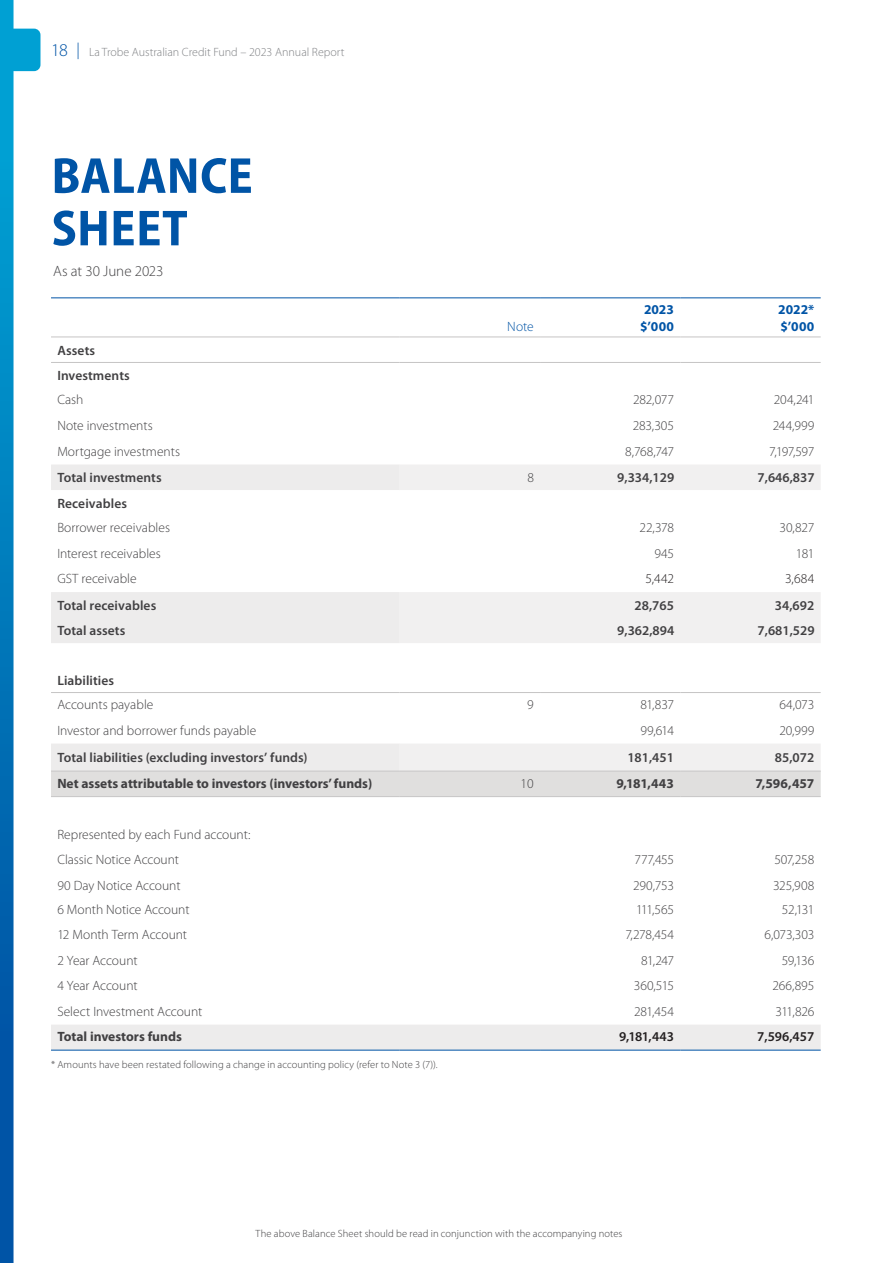
<style>
.page{position:relative;width:893px;height:1263px;background:#fff}
.page>*{position:absolute;margin:0;border:0;box-sizing:border-box;transform-origin:0 0}
.t1{font:700 semi-condensed 51px/52.5px "Myriad Pro";letter-spacing:.01em;color:#0054a6}
.t2{font:300 15px "Myriad Pro";letter-spacing:-.005em;color:#414042}
.t3{font:300 13.5px/25.5px "Myriad Pro";letter-spacing:-.005em;color:#414042}
.t4{font:600 13.5px/25.5px "Myriad Pro";letter-spacing:.005em;color:#414042}
.t5{font:700 13.5px "Myriad Pro";color:#414042}
.t6{font:700 13.5px/16.2px "Myriad Pro";letter-spacing:.005em;color:#0054a6}
.t7{font:600 13.5px "Myriad Pro";color:#231f20}
.t8{font:300 13.5px "Myriad Pro";letter-spacing:.015em;color:#231f20}
.t9{font:300 13.5px "Myriad Pro";color:#0054a6}
.t10{font:300 12px "Myriad Pro";color:#808285}
.t11{font:300 10.5px "Myriad Pro";letter-spacing:.01em;color:#414042}
.s1{font-size:18px;color:#0054a6}
.s2{font-size:16.5px;color:#0054a6}
</style>
<div class="page">
<svg style="left:0;top:0;width:40px;height:1263px"></svg>
<svg style="left:51px;top:465px;width:770px;height:585px"></svg>
<svg style="left:400px;top:465px;width:421px;height:306px"></svg>
<div style="left:51px;top:772px;width:770px;height:24px;background:#e0dfde"></div>
<hr style="left:51px;top:771px;width:349px;height:1px;background:#c6c5c5">
<hr style="left:400px;top:771px;width:140px;height:1px;background:#c6c5c5">
<hr style="left:540px;top:771px;width:140px;height:1px;background:#c6c5c5">
<hr style="left:680px;top:771px;width:141px;height:1px;background:#c6c5c5">
<hr style="left:51px;top:1050px;width:349px;height:1px;background:#0054a6">
<hr style="left:400px;top:1050px;width:140px;height:1px;background:#0054a6">
<hr style="left:540px;top:1050px;width:140px;height:1px;background:#0054a6">
<hr style="left:680px;top:1050px;width:141px;height:1px;background:#0054a6">
<hr style="left:51px;top:298px;width:349px;height:1px;background:#0054a6">
<hr style="left:400px;top:298px;width:140px;height:1px;background:#0054a6">
<hr style="left:540px;top:298px;width:140px;height:1px;background:#0054a6">
<hr style="left:680px;top:298px;width:141px;height:1px;background:#0054a6">
<hr style="left:51px;top:337px;width:349px;height:1px;background:#c6c5c5">
<hr style="left:400px;top:337px;width:140px;height:1px;background:#c6c5c5">
<hr style="left:540px;top:337px;width:140px;height:1px;background:#c6c5c5">
<hr style="left:680px;top:337px;width:141px;height:1px;background:#c6c5c5">
<hr style="left:51px;top:362px;width:349px;height:1px;background:#c6c5c5">
<hr style="left:400px;top:362px;width:140px;height:1px;background:#c6c5c5">
<hr style="left:540px;top:362px;width:140px;height:1px;background:#c6c5c5">
<hr style="left:680px;top:362px;width:141px;height:1px;background:#c6c5c5">
<hr style="left:51px;top:692px;width:349px;height:1px;background:#c6c5c5">
<hr style="left:400px;top:692px;width:140px;height:1px;background:#c6c5c5">
<hr style="left:540px;top:692px;width:140px;height:1px;background:#c6c5c5">
<hr style="left:680px;top:692px;width:141px;height:1px;background:#c6c5c5">
<hr style="left:51px;top:796px;width:349px;height:1px;background:#c6c5c5">
<hr style="left:400px;top:796px;width:140px;height:1px;background:#c6c5c5">
<hr style="left:540px;top:796px;width:140px;height:1px;background:#c6c5c5">
<hr style="left:680px;top:796px;width:141px;height:1px;background:#c6c5c5">
<p class="t10" style="left:51px;top:45px;width:295px"><span class="s1">18</span> <span class="s2">|</span> La Trobe Australian Credit Fund – 2023 Annual Report</p>
<h1 class="t1" style="left:52px;top:148px;width:203px">BALANCE<br>SHEET</h1>
<p class="t2" style="left:53px;top:262px;width:112px">As at 30 June 2023</p>
<p class="t9" style="left:507px;top:318px;width:28px">Note</p>
<p class="t6" style="left:640px;top:301px;width:35px">2023 $’000</p>
<p class="t6" style="left:778px;top:301px;width:38px">2022* $’000</p>
<p class="t4" style="left:57px;top:337px;width:74px">Assets<br>Investments</p>
<p class="t3" style="left:57px;top:387px;width:28px">Cash</p>
<p class="t3" style="left:633px;top:387px;width:42px">282,077</p>
<p class="t3" style="left:774px;top:387px;width:42px">204,241</p>
<p class="t3" style="left:57px;top:413px;width:97px">Note investments</p>
<p class="t3" style="left:633px;top:413px;width:43px">283,305</p>
<p class="t3" style="left:773px;top:413px;width:43px">244,999</p>
<p class="t3" style="left:57px;top:438px;width:124px">Mortgage investments</p>
<p class="t3" style="left:625px;top:438px;width:50px">8,768,747</p>
<p class="t3" style="left:769px;top:438px;width:46px">7,197,597</p>
<p class="t4" style="left:57px;top:465px;width:106px">Total investments</p>
<p class="t3" style="left:527px;top:465px;width:8px">8</p>
<p class="t4" style="left:617px;top:465px;width:59px">9,334,129</p>
<p class="t4" style="left:758px;top:465px;width:59px">7,646,837</p>
<p class="t4" style="left:57px;top:490px;width:71px">Receivables</p>
<p class="t3" style="left:57px;top:515px;width:114px">Borrower receivables</p>
<p class="t3" style="left:639px;top:515px;width:36px">22,378</p>
<p class="t3" style="left:779px;top:515px;width:36px">30,827</p>
<p class="t3" style="left:57px;top:540px;width:105px">Interest receivables</p>
<p class="t3" style="left:654px;top:540px;width:21px">945</p>
<p class="t3" style="left:796px;top:540px;width:20px">181</p>
<p class="t3" style="left:57px;top:566px;width:81px">GST receivable</p>
<p class="t8" style="left:646px;top:570px;width:30px">5,442</p>
<p class="t8" style="left:785px;top:570px;width:31px">3,684</p>
<p class="t4" style="left:57px;top:592px;width:100px">Total receivables</p>
<p class="t4" style="left:635px;top:592px;width:41px">28,765</p>
<p class="t4" style="left:775px;top:592px;width:41px">34,692</p>
<p class="t4" style="left:57px;top:618px;width:70px">Total assets</p>
<p class="t4" style="left:617px;top:618px;width:59px">9,362,894</p>
<p class="t4" style="left:758px;top:618px;width:59px">7,681,529</p>
<p class="t4" style="left:57px;top:668px;width:58px">Liabilities</p>
<p class="t3" style="left:57px;top:692px;width:98px">Accounts payable</p>
<p class="t3" style="left:527px;top:692px;width:8px">9</p>
<p class="t3" style="left:640px;top:692px;width:35px">81,837</p>
<p class="t3" style="left:779px;top:692px;width:36px">64,073</p>
<p class="t3" style="left:57px;top:717px;width:200px">Investor and borrower funds payable</p>
<p class="t3" style="left:641px;top:717px;width:35px">99,614</p>
<p class="t3" style="left:779px;top:717px;width:36px">20,999</p>
<p class="t4" style="left:57px;top:745px;width:252px">Total liabilities (excluding investors’ funds)</p>
<p class="t4" style="left:627px;top:745px;width:48px">181,451</p>
<p class="t4" style="left:775px;top:745px;width:41px">85,072</p>
<p class="t5" style="left:57px;top:774px;width:316px">Net assets attributable to investors (investors’ funds)</p>
<p class="t3" style="left:520px;top:770px;width:15px">10</p>
<p class="t5" style="left:616px;top:774px;width:59px">9,181,443</p>
<p class="t5" style="left:755px;top:774px;width:60px">7,596,457</p>
<p class="t3" style="left:57px;top:821px;width:194px">Represented by each Fund account:<br>Classic Notice Account</p>
<p class="t3" style="left:635px;top:847px;width:41px">777,455</p>
<p class="t3" style="left:774px;top:847px;width:41px">507,258</p>
<p class="t3" style="left:57px;top:872px;width:125px">90 Day Notice Account</p>
<p class="t3" style="left:633px;top:872px;width:42px">290,753</p>
<p class="t3" style="left:773px;top:872px;width:43px">325,908</p>
<p class="t3" style="left:57px;top:897px;width:134px">6 Month Notice Account</p>
<p class="t3" style="left:636px;top:897px;width:39px">111,565</p>
<p class="t3" style="left:782px;top:897px;width:34px">52,131</p>
<p class="t3" style="left:57px;top:922px;width:131px">12 Month Term Account</p>
<p class="t3" style="left:625px;top:922px;width:50px">7,278,454</p>
<p class="t3" style="left:764px;top:922px;width:51px">6,073,303</p>
<p class="t3" style="left:57px;top:947px;width:82px">2 Year Account</p>
<p class="t3" style="left:641px;top:947px;width:34px">81,247</p>
<p class="t3" style="left:782px;top:947px;width:34px">59,136</p>
<p class="t3" style="left:57px;top:973px;width:82px">4 Year Account</p>
<p class="t3" style="left:634px;top:973px;width:42px">360,515</p>
<p class="t3" style="left:772px;top:973px;width:43px">266,895</p>
<p class="t3" style="left:57px;top:998px;width:146px">Select Investment Account</p>
<p class="t3" style="left:634px;top:998px;width:41px">281,454</p>
<p class="t3" style="left:776px;top:998px;width:40px">311,826</p>
<p class="t5" style="left:57px;top:1028px;width:126px">Total investors funds</p>
<p class="t7" style="left:619px;top:1028px;width:56px">9,181,443</p>
<p class="t7" style="left:757px;top:1028px;width:59px">7,596,457</p>
<p class="t11" style="left:51px;top:1058px;width:388px">* Amounts have been restated following a change in accounting policy (refer to Note 3 (7)).</p>
<p class="t11" style="left:256px;top:1227px;width:368px">The above Balance Sheet should be read in conjunction with the accompanying notes</p>
</div>
